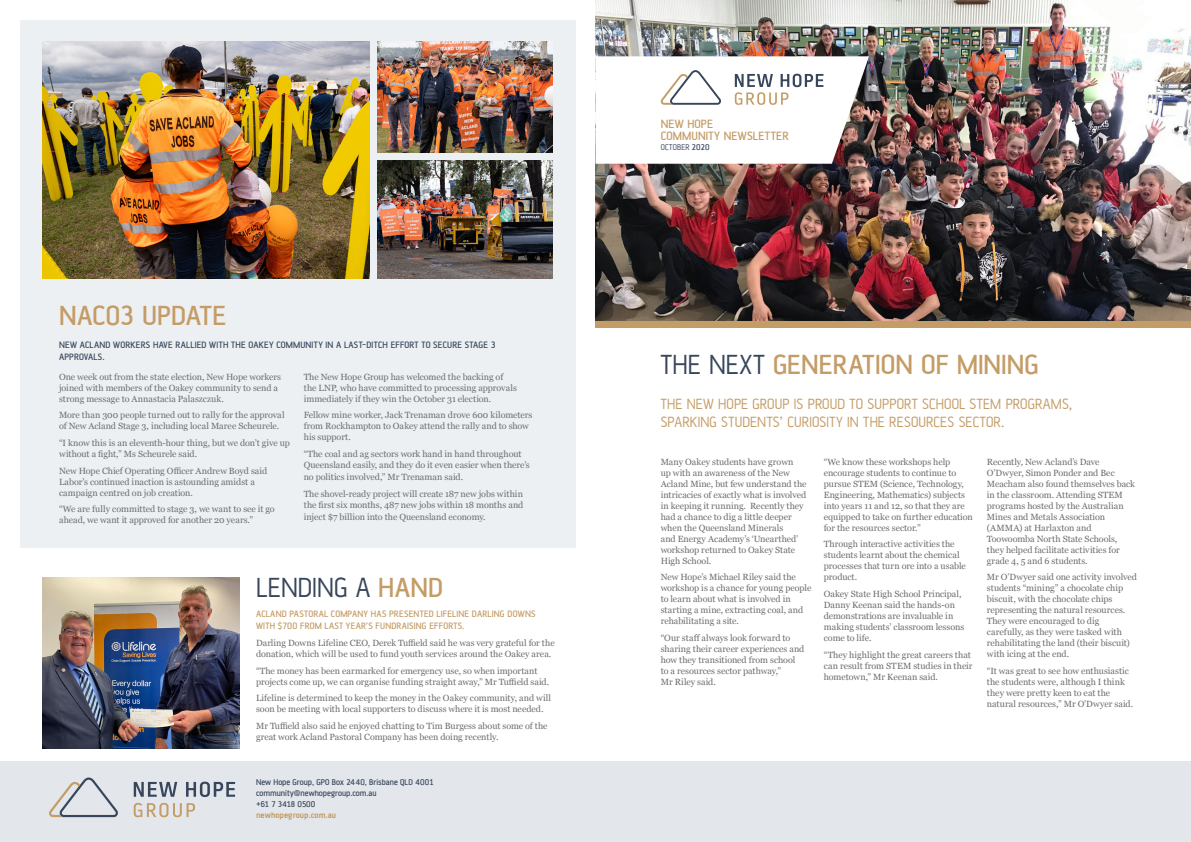
<style>
.page{position:relative;width:1191px;height:842px;background:#fff}
.page>*{position:absolute;margin:0;border:0;box-sizing:border-box;transform-origin:0 0}
.t1{font:500 29.9px "AF Battersea";color:#c49c66}
.t2{font:29.9px "AF Battersea";color:#37465b}
.t3{font:16px/18px "AF Battersea";letter-spacing:.01em;color:#c49c66}
.t4{font:500 13px/12px "AF Battersea";letter-spacing:.01em;color:#c49c66}
.t5{font:500 10px/12px "AF Battersea";letter-spacing:.025em;color:#c49c66}
.t6{font:500 10px/12px "AF Battersea";letter-spacing:.025em;color:#37465b}
.t7{font:9px/11px "Georgia";color:#6c6d70}
.t8{font:500 9px/10.8px "AF Battersea";letter-spacing:.005em;color:#37465b}
.t9{font:700 9px "AF Battersea";letter-spacing:.005em;color:#c49c66}
.t10{font:9px "AF Battersea";letter-spacing:.025em;color:#37465b}
.s1{font-weight:500;color:#c49c66}
.s2{font-weight:500}
.s3{font-weight:400;color:#37465b}
</style>
<div class="page">
<div style="left:20px;top:20px;width:555px;height:527px;background:#edf0f3"></div>
<div style="left:0;top:761px;width:1191px;height:81px;background:#e3e6eb"></div>
<img style="left:595px;top:0;width:596px;height:322px">
<div style="left:595px;top:322px;width:596px;height:6px;background:#c49c66"></div>
<svg style="left:595px;top:56px;width:274px;height:108px"></svg>
<svg style="left:134px;top:782px;width:43px;height:15px"></svg>
<svg style="left:186px;top:781px;width:49px;height:16px"></svg>
<svg style="left:49px;top:777px;width:69px;height:40px"></svg>
<svg style="left:134px;top:803px;width:61px;height:14px"></svg>
<img style="left:377px;top:161px;width:175px;height:117px">
<img style="left:377px;top:42px;width:176px;height:110px">
<img style="left:43px;top:42px;width:326px;height:236px">
<img style="left:43px;top:577px;width:196px;height:172px">
<p class="t1" style="left:59px;top:300px;width:169px">NAC03 UPDATE</p>
<p class="t6" style="left:59px;top:339px;width:438px">NEW ACLAND WORKERS HAVE RALLIED WITH THE OAKEY COMMUNITY IN A LAST-DITCH EFFORT TO SECURE STAGE 3<br>APPROVALS.</p>
<p class="t7" style="left:59px;top:371px;width:223px">One week out from the state election, New Hope workers joined with members of the Oakey community to send a strong message to Annastacia Palaszczuk.</p>
<p class="t7" style="left:59px;top:409px;width:227px">More than 300 people turned out to rally for the approval of New Acland Stage 3, including local Maree Scheurele.</p>
<p class="t7" style="left:59px;top:437px;width:232px">“I know this is an eleventh-hour thing, but we don’t give up without a fight,” Ms Scheurele said.</p>
<p class="t7" style="left:59px;top:465px;width:210px">New Hope Chief Operating Officer Andrew Boyd said<br>Labor’s continued inaction is astounding amidst a campaign centred on job creation.</p>
<p class="t7" style="left:59px;top:503px;width:217px">“We are fully committed to stage 3, we want to see it go ahead, we want it approved for another 20 years.”</p>
<p class="t7" style="left:304px;top:371px;width:215px">The New Hope Group has welcomed the backing of the LNP, who have committed to processing approvals immediately if they win the October 31 election.</p>
<p class="t7" style="left:304px;top:409px;width:230px">Fellow mine worker, Jack Trenaman drove 600 kilometers from Rockhampton to Oakey attend the rally and to show his support.</p>
<p class="t7" style="left:304px;top:448px;width:228px">“The coal and ag sectors work hand in hand throughout<br>Queensland easily, and they do it even easier when there’s</p>
<p class="t7" style="left:304px;top:471px;width:161px">no politics involved,” Mr Trenaman said.</p>
<p class="t7" style="left:304px;top:488px;width:221px">The shovel-ready project will create 187 new jobs within the first six months, 487 new jobs within 18 months and</p>
<p class="t7" style="left:304px;top:511px;width:183px">inject $7 billion into the Queensland economy.</p>
<p class="t2" style="left:256px;top:571px;width:188px">LENDING A <span class="s1">HAND</span></p>
<p class="t5" style="left:256px;top:608px;width:281px">ACLAND PASTORAL COMPANY HAS PRESENTED LIFELINE DARLING DOWNS<br>WITH $700 FROM LAST YEAR’S FUNDRAISING EFFORTS.</p>
<p class="t7" style="left:256px;top:637px;width:300px">Darling Downs Lifeline CEO, Derek Tuffield said he was very grateful for the donation, which will be used to fund youth services around the Oakey area.</p>
<p class="t7" style="left:256px;top:665px;width:294px">“The money has been earmarked for emergency use, so when important projects come up, we can organise funding straight away,” Mr Tuffield said.</p>
<p class="t7" style="left:256px;top:692px;width:296px">Lifeline is determined to keep the money in the Oakey community, and will soon be meeting with local supporters to discuss where it is most needed.</p>
<p class="t7" style="left:256px;top:720px;width:293px">Mr Tuffield also said he enjoyed chatting to Tim Burgess about some of the great work Acland Pastoral Company has been doing recently.</p>
<p class="t8" style="left:256px;top:777px;width:179px">New Hope Group, GPO Box 2440, Brisbane QLD 4001 community@newhopegroup.com.au</p>
<p class="t8" style="left:256px;top:799px;width:61px">+61 7 3418 0500</p>
<p class="t9" style="left:256px;top:810px;width:82px">newhopegroup.com.au</p>
<p class="t4" style="left:660px;top:118px;width:129px">NEW HOPE<br>COMMUNITY NEWSLETTER</p>
<p class="t10" style="left:660px;top:143px;width:51px">OCTOBER <span class="s2">2020</span></p>
<p class="t1" style="left:660px;top:349px;width:380px"><span class="s3">THE NEXT</span> GENERATION OF MINING</p>
<p class="t3" style="left:660px;top:395px;width:413px">THE NEW HOPE GROUP IS PROUD TO SUPPORT SCHOOL STEM PROGRAMS,<br>SPARKING STUDENTS’ CURIOSITY IN THE RESOURCES SECTOR.</p>
<p class="t7" style="left:660px;top:456px;width:147px">Many Oakey students have grown<br>up with an awareness of the New<br>Acland Mine, but few understand the intricacies of exactly what is involved in keeping it running. Recently they had a chance to dig a little deeper when the Queensland Minerals<br>and Energy Academy’s ‘Unearthed’ workshop returned to Oakey State<br>High School.</p>
<p class="t7" style="left:660px;top:571px;width:152px">New Hope’s Michael Riley said the workshop is a chance for young people to learn about what is involved in starting a mine, extracting coal, and rehabilitating a site.</p>
<p class="t7" style="left:660px;top:632px;width:145px">“Our staff always look forward to sharing their career experiences and how they transitioned from school to a resources sector pathway,”<br>Mr Riley said.</p>
<p class="t7" style="left:824px;top:456px;width:150px">“We know these workshops help encourage students to continue to pursue STEM (Science, Technology, Engineering, Mathematics) subjects into years 11 and 12, so that they are equipped to take on further education for the resources sector.”</p>
<p class="t7" style="left:824px;top:538px;width:143px">Through interactive activities the students learnt about the chemical processes that turn ore into a usable product.</p>
<p class="t7" style="left:824px;top:588px;width:142px">Oakey State High School Principal,<br>Danny Keenan said the hands-on demonstrations are invaluable in making students’ classroom lessons come to life.</p>
<p class="t7" style="left:824px;top:649px;width:150px">“They highlight the great careers that can result from STEM studies in their hometown,” Mr Keenan said.</p>
<p class="t7" style="left:987px;top:456px;width:150px">Recently, New Acland’s Dave<br>O’Dwyer, Simon Ponder and Bec<br>Meacham also found themselves back in the classroom. Attending STEM programs hosted by the Australian<br>Mines and Metals Association (AMMA) at Harlaxton and<br>Toowoomba North State Schools, they helped facilitate activities for grade 4, 5 and 6 students.</p>
<p class="t7" style="left:987px;top:571px;width:152px">Mr O’Dwyer said one activity involved students “mining” a chocolate chip biscuit, with the chocolate chips representing the natural resources.<br>They were encouraged to dig carefully, as they were tasked with rehabilitating the land (their biscuit) with icing at the end.</p>
<p class="t7" style="left:987px;top:665px;width:148px">“It was great to see how enthusiastic the students were, although I think they were pretty keen to eat the natural resources,” Mr O’Dwyer said.</p>
</div>
